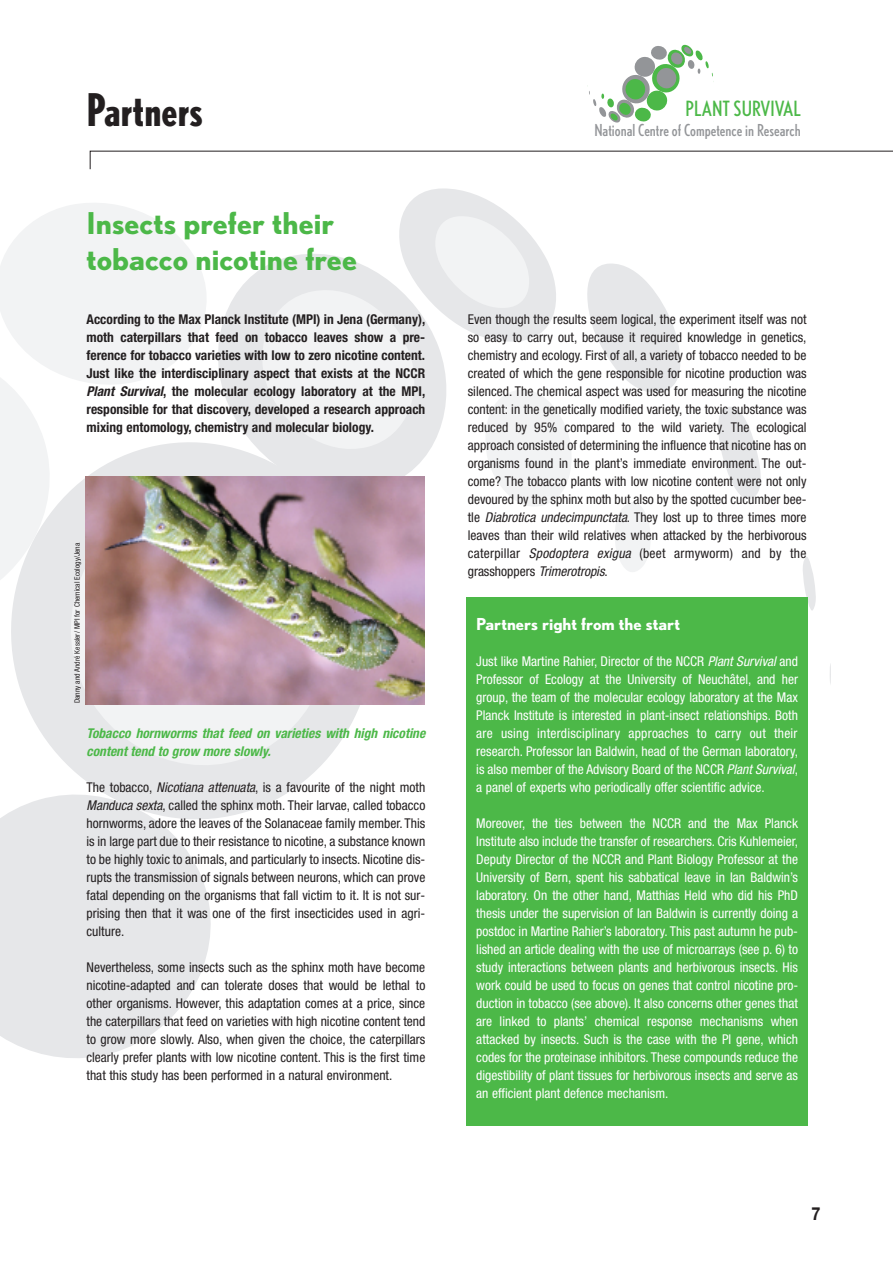
<style>
.page{position:relative;width:893px;height:1263px;background:#fff}
.page>*{position:absolute;margin:0;border:0;box-sizing:border-box;transform-origin:0 0}
.t1{font:700 condensed 45px "Nobel";color:#231f20}
.t2{font:700 30px/36px "Nobel";color:#4cb848}
.t3{font:condensed 21px "Nobel";color:#4cb848}
.t4{font:700 18px "Helvetica Neue";color:#231f20;scale:.9 1}
.t5{font:condensed 16.5px "Nobel";color:#939598}
.t6{font:700 16.5px "Nobel";color:#fff}
.t7{font:condensed 13.5px/18px "Helvetica Neue";color:#231f20;text-align:justify}
.t8{font:condensed 13.5px/18px "Helvetica Neue";color:#fff;text-align:justify}
.t9{font:700 condensed 13.5px/18px "Helvetica Neue";color:#231f20;text-align:justify}
.t10{font:italic 700 condensed 13.5px/18px "Helvetica Neue";color:#4cb848}
.t11{font:condensed 7.5px "Helvetica Neue";color:#231f20}
.s1{font-style:italic}
</style>
<div class="page">
<svg style="left:718px;top:407px;width:43px;height:92px"></svg>
<svg style="left:221px;top:274px;width:33px;height:149px;fill:#e6e7e9"></svg>
<svg style="left:800px;top:557px;width:16px;height:54px"></svg>
<svg style="left:830px;top:664px;width:1px;height:20px"></svg>
<svg style="left:254px;top:188px;width:426px;height:384px"></svg>
<svg style="left:221px;top:423px;width:173px;height:394px"></svg>
<svg style="left:221px;top:704px;width:124px;height:78px;fill:#e6e7e9"></svg>
<svg style="left:0;top:780px;width:225px;height:278px;fill:#e6e7e9"></svg>
<svg style="left:0;top:203px;width:221px;height:780px"></svg>
<svg style="left:589px;top:45px;width:125px;height:78px"></svg>
<div style="left:466px;top:598px;width:342px;height:528px;background:#4cb848"></div>
<svg style="left:89px;top:150px;width:804px;height:20px"></svg>
<img style="left:86px;top:476px;width:339px;height:228px">
<h1 class="t1" style="left:87px;top:84px;width:118px">Partners</h1>
<h2 class="t2" style="left:87px;top:206px;width:272px">Insects prefer their tobacco nicotine free</h2>
<p class="t9" style="left:87px;top:311px;width:340px">According to the Max Planck Institute (MPI) in Jena (Germany), moth caterpillars that feed on tobacco leaves show a pre&shy;ference for tobacco varieties with low to zero nicotine content.<br>Just like the interdisciplinary aspect that exists at the NCCR <span class="s1">Plant Survival</span>, the molecular ecology laboratory at the MPI, responsible for that discovery, developed a research approach mixing entomology, chemistry and molecular biology.</p>
<p class="t11" style="left:74px;top:703px;width:162px;rotate:-90deg">Danny and André Kessler/ MPI for Chemical Ecology/Jena</p>
<p class="t10" style="left:87px;top:725px;width:340px">Tobacco hornworms that feed on varieties with high nicotine content tend to grow more slowly.</p>
<p class="t7" style="left:87px;top:779px;width:340px">The tobacco, <span class="s1">Nicotiana attenuata</span>, is a favourite of the night moth <span class="s1">Manduca sexta</span>, called the sphinx moth. Their larvae, called tobacco hornworms, adore the leaves of the Solanaceae family member. This is in large part due to their resistance to nicotine, a substance known to be highly toxic to animals, and particularly to insects. Nicotine dis&shy;rupts the transmission of signals between neurons, which can prove fatal depending on the organisms that fall victim to it. It is not sur&shy;prising then that it was one of the first insecticides used in agri&shy;culture.</p>
<p class="t7" style="left:87px;top:959px;width:340px">Nevertheless, some insects such as the sphinx moth have become nicotine-adapted and can tolerate doses that would be lethal to other organisms. However, this adaptation comes at a price, since the caterpillars that feed on varieties with high nicotine content tend to grow more slowly. Also, when given the choice, the caterpillars clearly prefer plants with low nicotine content. This is the first time that this study has been performed in a natural environment.</p>
<h3 class="t3" style="left:686px;top:96px;width:117px">PLANT SURVIVAL</h3>
<p class="t5" style="left:594px;top:121px;width:208px">National Centre of Competence in Research</p>
<p class="t7" style="left:468px;top:311px;width:340px">Even though the results seem logical, the experiment itself was not so easy to carry out, because it required knowledge in genetics, chemistry and ecology. First of all, a variety of tobacco needed to be created of which the gene responsible for nicotine production was silenced. The chemical aspect was used for measuring the nicotine content: in the genetically modified variety, the toxic substance was reduced by 95% compared to the wild variety. The ecological approach consisted of determining the influence that nicotine has on organisms found in the plant’s immediate environment. The out&shy;come? The tobacco plants with low nicotine content were not only devoured by the sphinx moth but also by the spotted cucumber bee&shy;tle <span class="s1">Diabrotica undecimpunctata</span>. They lost up to three times more leaves than their wild relatives when attacked by the herbivorous caterpillar <span class="s1">Spodoptera exigua</span> (beet armyworm) and by the grasshoppers <span class="s1">Trimerotropis</span>.</p>
<p class="t6" style="left:476px;top:615px;width:205px">Partners right from the start</p>
<p class="t8" style="left:476px;top:653px;width:323px">Just like Martine Rahier, Director of the NCCR <span class="s1">Plant Survival</span> and Professor of Ecology at the University of Neuchâtel, and her group, the team of the molecular ecology laboratory at the Max Planck Institute is interested in plant-insect relationships. Both are using interdisciplinary approaches to carry out their research. Professor Ian Baldwin, head of the German laboratory, is also member of the Advisory Board of the NCCR <span class="s1">Plant Survival</span>, a panel of experts who periodically offer scientific advice.</p>
<p class="t8" style="left:476px;top:815px;width:323px">Moreover, the ties between the NCCR and the Max Planck Institute also include the transfer of researchers. Cris Kuhlemeier, Deputy Director of the NCCR and Plant Biology Professor at the University of Bern, spent his sabbatical leave in Ian Baldwin’s laboratory. On the other hand, Matthias Held who did his PhD thesis under the supervision of Ian Baldwin is currently doing a postdoc in Martine Rahier’s laboratory. This past autumn he pub&shy;lished an article dealing with the use of microarrays (see p. 6) to study interactions between plants and herbivorous insects. His work could be used to focus on genes that control nicotine pro&shy;duction in tobacco (see above). It also concerns other genes that are linked to plants’ chemical response mechanisms when attacked by insects. Such is the case with the PI gene, which codes for the proteinase inhibitors. These compounds reduce the digestibility of plant tissues for herbivorous insects and serve as an efficient plant defence mechanism.</p>
<h3 class="t4" style="left:811px;top:1207px;width:12px">7</h3>
</div>
